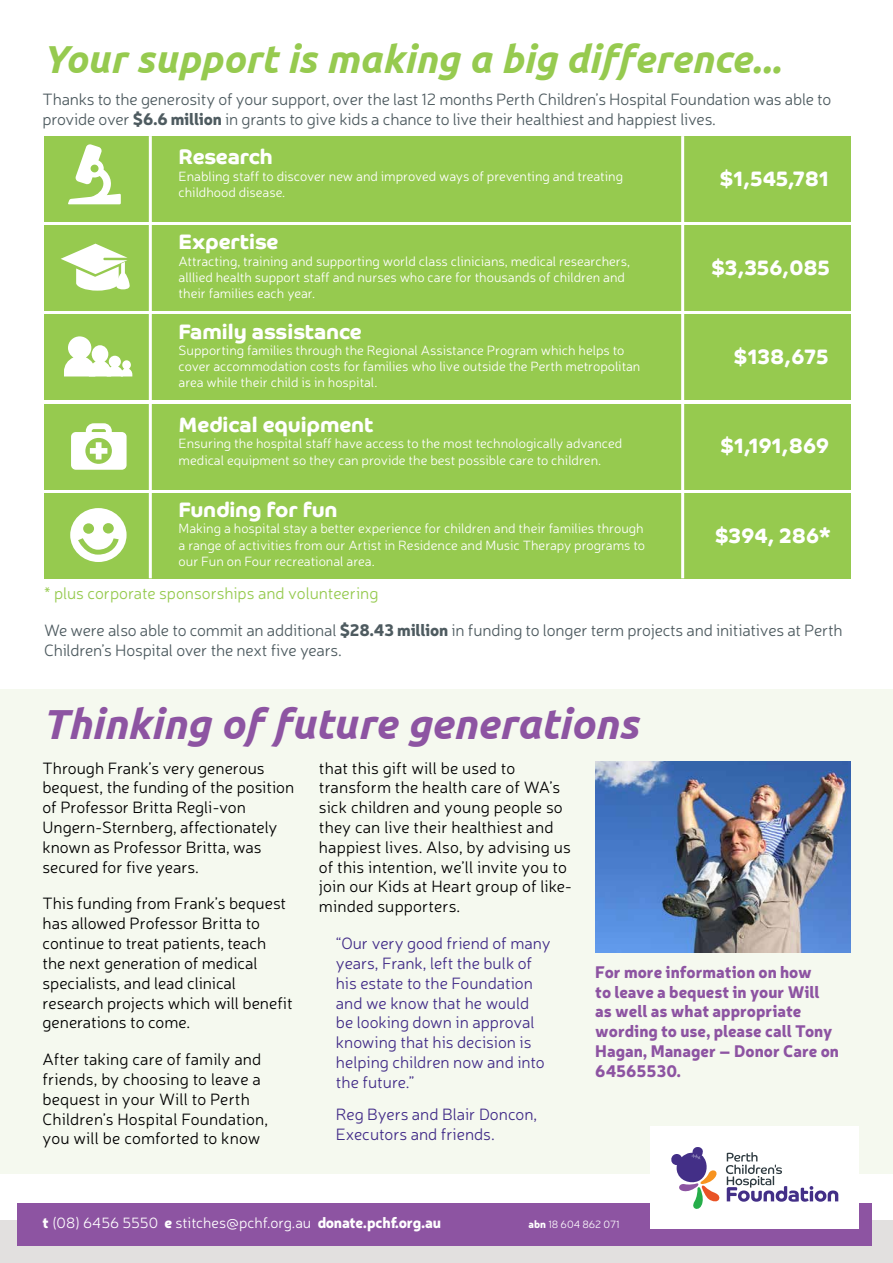
<style>
.page{position:relative;width:893px;height:1263px;background:#fff}
.page>*{position:absolute;margin:0;border:0;box-sizing:border-box;transform-origin:0 0}
.t1{font:italic 700 42px "Ubuntu";color:#8d54a2}
.t2{font:italic 700 39px "Ubuntu";color:#96ca4f}
.t3{font:700 21px "Co Headline";color:#fff}
.t4{font:300 16.5px/19.8px "Neris";color:#000}
.t5{font:300 16.5px/19.8px "Neris";letter-spacing:-.01em;color:#4e5b60}
.t6{font:300 16.5px/19.8px "Neris";color:#422c88}
.t7{font:900 16.5px/19.8px "Neris";color:#8d54a2}
.t8{font:300 16.5px "Neris";color:#96ca4f}
.t9{font:300 15px "Neris";color:#fff}
.t10{font:300 13.5px/16.2px "Neris";color:#fff}
.t11{font:300 10.65px "Neris";color:#fff}
.s1{font-weight:900}
</style>
<div class="page">
<div style="left:44px;top:136px;width:806px;height:85px;background:#96ca4f"></div>
<svg style="left:68px;top:144px;width:53px;height:60px"></svg>
<div style="left:44px;top:225px;width:806px;height:85px;background:#96ca4f"></div>
<svg style="left:61px;top:244px;width:69px;height:47px"></svg>
<div style="left:44px;top:315px;width:806px;height:85px;background:#96ca4f"></div>
<div style="left:44px;top:404px;width:806px;height:85px;background:#96ca4f"></div>
<svg style="left:64px;top:336px;width:68px;height:40px"></svg>
<svg style="left:71px;top:423px;width:56px;height:47px"></svg>
<div style="left:44px;top:493px;width:806px;height:85px;background:#96ca4f"></div>
<div style="left:0;top:689px;width:893px;height:485px;background:#f5f9ef"></div>
<img style="left:595px;top:761px;width:255px;height:191px">
<hr style="left:149px;top:136px;width:3px;height:442px;background:#fff">
<hr style="left:681px;top:136px;width:3px;height:442px;background:#fff">
<div style="left:0;top:1220px;width:893px;height:43px;background:#e2e0df"></div>
<div style="left:17px;top:1203px;width:855px;height:43px;background:#8d54a2"></div>
<div style="left:651px;top:1127px;width:208px;height:102px;background:#fff"></div>
<svg style="left:726px;top:1152px;width:112px;height:50px"></svg>
<svg style="left:671px;top:1147px;width:49px;height:62px"></svg>
<svg style="left:70px;top:508px;width:57px;height:54px"></svg>
<h2 class="t2" style="left:43px;top:35px;width:740px">Your support is making a big difference...</h2>
<p class="t5" style="left:43px;top:89px;width:790px">Thanks to the generosity of your support, over the last 12 months Perth Children’s Hospital Foundation was able to provide over <span class="s1">$6.6 million</span> in grants to give kids a chance to live their healthiest and happiest lives.</p>
<h3 class="t3" style="left:179px;top:145px;width:96px">Research</h3>
<p class="t10" style="left:179px;top:167px;width:446px">Enabling staff to discover new and improved ways of preventing and treating childhood disease.</p>
<h3 class="t3" style="left:720px;top:166px;width:111px">$1,545,781</h3>
<h3 class="t3" style="left:179px;top:230px;width:101px">Expertise</h3>
<p class="t10" style="left:179px;top:252px;width:453px">Attracting, training and supporting world class clinicians, medical researchers, alllied health support staff and nurses who care for thousands of children and their families each year.</p>
<h3 class="t3" style="left:711px;top:255px;width:120px">$3,356,085</h3>
<h3 class="t3" style="left:179px;top:319px;width:184px">Family assistance</h3>
<p class="t10" style="left:179px;top:342px;width:463px">Supporting families through the Regional Assistance Program which helps to cover accommodation costs for families who live outside the Perth metropolitan area while their child is in hospital.</p>
<h3 class="t3" style="left:734px;top:345px;width:96px">$138,675</h3>
<h3 class="t3" style="left:179px;top:413px;width:196px">Medical equipment</h3>
<p class="t10" style="left:179px;top:435px;width:445px">Ensuring the hospital staff have access to the most technologically advanced medical equipment so they can provide the best possible care to children.</p>
<h3 class="t3" style="left:720px;top:434px;width:110px">$1,191,869</h3>
<h3 class="t3" style="left:179px;top:498px;width:160px">Funding for fun</h3>
<p class="t10" style="left:179px;top:520px;width:468px;text-align:justify">Making a hospital stay a better experience for children and their families through a range of activities from our Artist in Residence and Music Therapy programs to our Fun on Four recreational area.</p>
<h3 class="t3" style="left:715px;top:523px;width:117px">$394, 286*</h3>
<p class="t8" style="left:44px;top:583px;width:336px">* plus corporate sponsorships and volunteering</p>
<p class="t5" style="left:44px;top:620px;width:800px">We were also able to commit an additional <span class="s1">$28.43 million</span> in funding to longer term projects and initiatives at Perth<br>Children’s Hospital over the next five years.</p>
<h1 class="t1" style="left:43px;top:698px;width:597px">Thinking of future generations</h1>
<p class="t4" style="left:43px;top:757px;width:253px">Through Frank’s very generous bequest, the funding of the position of Professor Britta Regli-von<br>Ungern-Sternberg, affectionately known as Professor Britta, was secured for five years.</p>
<p class="t4" style="left:43px;top:893px;width:252px">This funding from Frank’s bequest has allowed Professor Britta to continue to treat patients, teach the next generation of medical specialists, and lead clinical research projects which will benefit generations to come.</p>
<p class="t4" style="left:43px;top:1049px;width:227px">After taking care of family and friends, by choosing to leave a bequest in your Will to Perth<br>Children’s Hospital Foundation, you will be comforted to know</p>
<p class="t4" style="left:319px;top:757px;width:255px">that this gift will be used to transform the health care of WA’s sick children and young people so they can live their healthiest and happiest lives. Also, by advising us of this intention, we’ll invite you to join our Kids at Heart group of like&shy;minded supporters.</p>
<p class="t6" style="left:336px;top:933px;width:216px">“Our very good friend of many years, Frank, left the bulk of his estate to the Foundation and we know that he would be looking down in approval knowing that his decision is helping children now and into the future.”</p>
<p class="t6" style="left:336px;top:1104px;width:203px">Reg Byers and Blair Doncon,<br>Executors and friends.</p>
<p class="t7" style="left:595px;top:961px;width:245px">For more information on how<br>to leave a bequest in your Will as well as what appropriate wording to use, please call Tony<br>Hagan, Manager – Donor Care on<br>64565530.</p>
<p class="t9" style="left:43px;top:1213px;width:400px"><span class="s1">t</span> (08) 6456 5550 <span class="s1">e</span> stitches@pchf.org.au <span class="s1">donate.pchf.org.au</span></p>
<p class="t11" style="left:529px;top:1217px;width:92px"><span class="s1">abn</span> 18 604 862 071</p>
</div>
